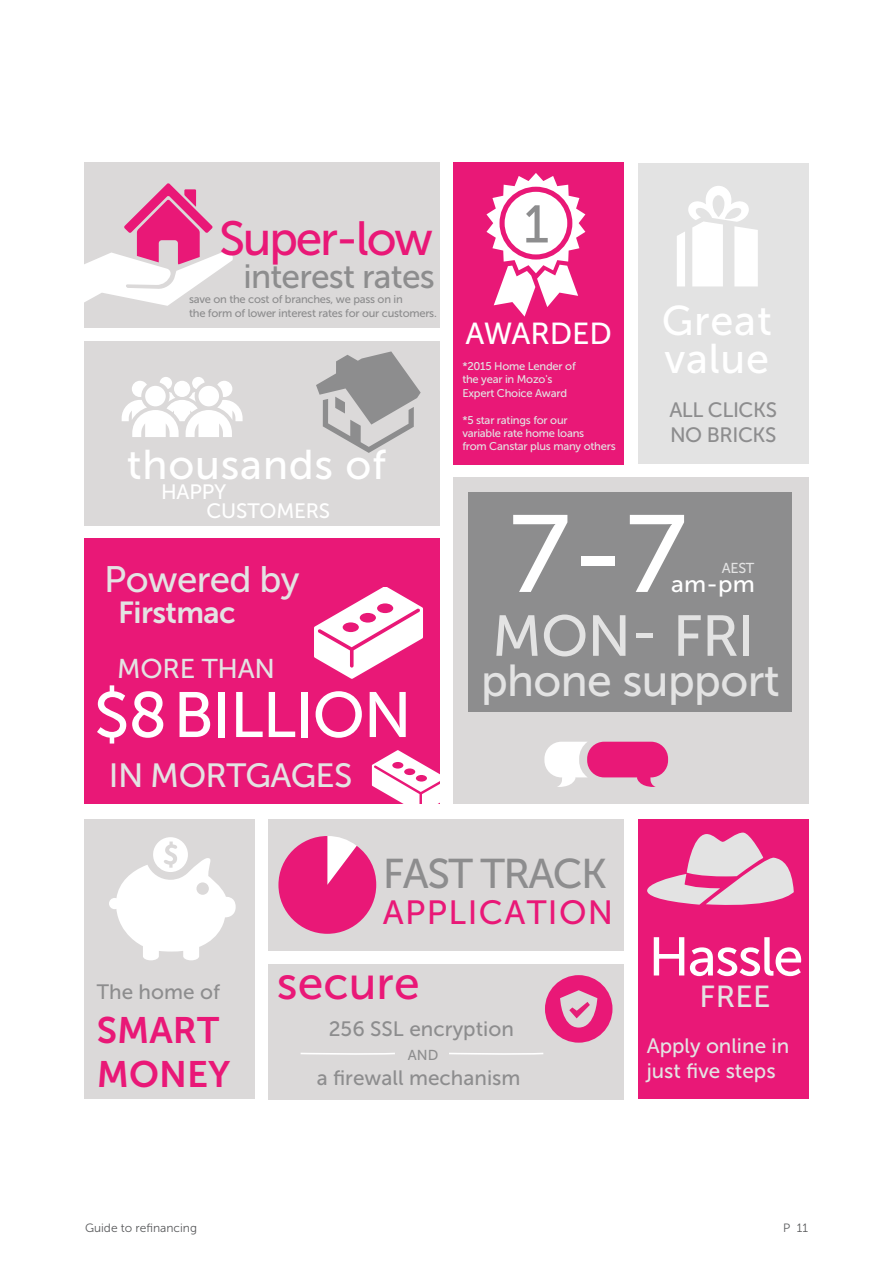
<style>
.page{position:relative;width:893px;height:1263px;background:#fff}
.page>*{position:absolute;margin:0;border:0;box-sizing:border-box;transform-origin:0 0}
.t1{font:109.2px "Museo Sans 500";color:#fff;scale:1.05 1}
.t2{font:63.9px "Museo Sans 500";letter-spacing:-.02em;color:#fff}
.t3{font:57.45px "Museo Sans 500";letter-spacing:-.015em;color:#e3e3e3}
.t4{font:54.3px "Museo Sans 500";letter-spacing:-.03em;color:#fff}
.t5{font:52.65px "Museo Sans 500";color:#8d8d8e}
.t6{font:47.85px "Museo Sans 500";letter-spacing:-.045em;color:#e91877}
.t7{font:46.35px "Museo Sans 500";color:#e91877}
.t8{font:44.7px "Museo Sans 500";letter-spacing:-.015em;color:#e3e3e3}
.t9{font:41.55px/37px "Museo Sans 500";letter-spacing:.02em;color:#fff}
.t10{font:41.55px "Museo Sans 500";letter-spacing:-.04em;color:#8d8d8e}
.t11{font:36.75px/44.1px "Museo Sans 700";color:#e91877}
.t12{font:36.75px "Museo Sans 500";letter-spacing:-.02em;color:#e3e3e3}
.t13{font:33.45px "Museo Sans 500";letter-spacing:-.025em;color:#8d8d8e}
.t14{font:33.45px "Museo Sans 500";letter-spacing:-.02em;color:#e3e3e3}
.t15{font:33.45px "Museo Sans 500";letter-spacing:.04em;color:#e91877}
.t16{font:30.3px "Museo Sans 700";letter-spacing:-.02em;color:#e3e3e3}
.t17{font:30.3px "Museo Sans 500";letter-spacing:-.005em;color:#fff}
.t18{font:30.3px "Museo Sans 500";color:#e3e3e3}
.t19{font:27.15px "Museo Sans 500";letter-spacing:-.01em;color:#e3e3e3}
.t20{font:22.95px "Museo Sans 500";color:#fff;scale:1.05 1}
.t21{font:20.7px "Museo Sans 500";color:#8d8d8e}
.t22{font:20.7px/24.9px "Museo Sans 500";color:#e3e3e3}
.t23{font:20.7px/24.9px "Museo Sans 500";letter-spacing:-.02em;color:#8d8d8e}
.t24{font:20.7px/19.2px "Museo Sans 500";letter-spacing:-.01em;color:#fff}
.t25{font:14.4px "Museo Sans 500";color:#e3e3e3}
.t26{font:14.4px "Museo Sans 500";color:#8d8d8e}
.t27{font:12px "Museo Sans 300";color:#58595b}
.t28{font:11.25px/13.5px "Museo Sans 500";letter-spacing:-.02em;color:#e3e3e3}
.t29{font:11.1px/13.4px "Museo Sans 500";letter-spacing:-.02em;color:#8d8d8e}
</style>
<div class="page">
<div style="left:453px;top:477px;width:355px;height:327px;background:#dbd9d9"></div>
<div style="left:468px;top:492px;width:324px;height:220px;background:#8d8d8e"></div>
<div style="left:85px;top:163px;width:355px;height:165px;background:#dbd9d9"></div>
<div style="left:85px;top:538px;width:355px;height:266px;background:#e91877"></div>
<div style="left:269px;top:820px;width:355px;height:131px;background:#dbd9d9"></div>
<div style="left:269px;top:964px;width:355px;height:136px;background:#dbd9d9"></div>
<div style="left:85px;top:820px;width:170px;height:279px;background:#dbd9d9"></div>
<div style="left:638px;top:820px;width:170px;height:279px;background:#e91877"></div>
<div style="left:638px;top:163px;width:170px;height:300px;background:#e3e3e3"></div>
<div style="left:85px;top:341px;width:355px;height:185px;background:#dbd9d9"></div>
<svg style="left:85px;top:183px;width:148px;height:123px"></svg>
<svg style="left:372px;top:750px;width:68px;height:54px"></svg>
<svg style="left:677px;top:186px;width:81px;height:100px"></svg>
<svg style="left:647px;top:832px;width:147px;height:73px"></svg>
<svg style="left:109px;top:837px;width:127px;height:123px"></svg>
<svg style="left:122px;top:377px;width:121px;height:60px"></svg>
<svg style="left:278px;top:836px;width:98px;height:98px"></svg>
<div style="left:587px;top:742px;width:81px;height:35px;background:#e91877;border-radius:17px"></div>
<svg style="left:634px;top:776px;width:22px;height:11px"></svg>
<svg style="left:544px;top:742px;width:44px;height:45px"></svg>
<svg style="left:316px;top:351px;width:105px;height:102px"></svg>
<svg style="left:314px;top:587px;width:109px;height:92px"></svg>
<div style="left:453px;top:163px;width:171px;height:302px;background:#e91877"></div>
<svg style="left:486px;top:173px;width:99px;height:144px"></svg>
<svg style="left:300px;top:1052px;width:244px;height:3px"></svg>
<svg style="left:545px;top:975px;width:67px;height:68px"></svg>
<h3 class="t6" style="left:219px;top:213px;width:216px">Super-low</h3>
<h3 class="t13" style="left:243px;top:258px;width:193px">interest rates</h3>
<p class="t29" style="left:189px;top:293px;width:249px">save on the cost of branches, we pass on in<br>the form of lower interest rates for our customers.</p>
<h3 class="t9" style="left:127px;top:446px;width:261px">thousands of</h3>
<h3 class="t24" style="left:207px;top:482px;width:125px;text-indent:-45px">HAPPY<br>CUSTOMERS</h3>
<h3 class="t12" style="left:104px;top:559px;width:197px">Powered by</h3>
<h3 class="t16" style="left:118px;top:596px;width:119px">Firstmac</h3>
<h3 class="t19" style="left:117px;top:654px;width:159px">MORE THAN</h3>
<h2 class="t2" style="left:94px;top:680px;width:320px">$8 BILLION</h2>
<h3 class="t14" style="left:109px;top:757px;width:245px">IN MORTGAGES</h3>
<h3 class="t5" style="left:523px;top:195px;width:27px">1</h3>
<h3 class="t17" style="left:465px;top:317px;width:148px">AWARDED</h3>
<p class="t28" style="left:462px;top:359px;width:115px">*2015 Home Lender of the year in Mozo's<br>Expert Choice Award</p>
<p class="t28" style="left:462px;top:413px;width:155px">*5 star ratings for our<br>variable rate home loans<br>from Canstar plus many others</p>
<h3 class="t9" style="left:662px;top:303px;width:112px">Great value</h3>
<h3 class="t23" style="left:669px;top:398px;width:109px">ALL CLICKS<br>NO BRICKS</h3>
<h1 class="t1" style="left:509px;top:494px;width:170px">7-7</h1>
<p class="t25" style="left:722px;top:560px;width:34px">AEST</p>
<h3 class="t20" style="left:671px;top:571px;width:81px">am-pm</h3>
<h3 class="t3" style="left:492px;top:604px;width:264px">MON- FRI</h3>
<h3 class="t8" style="left:481px;top:656px;width:300px">phone support</h3>
<h3 class="t21" style="left:97px;top:980px;width:125px">The home of</h3>
<h3 class="t11" style="left:97px;top:1008px;width:135px">SMART<br>MONEY</h3>
<h3 class="t10" style="left:383px;top:851px;width:226px">FAST TRACK</h3>
<h3 class="t15" style="left:383px;top:894px;width:232px">APPLICATION</h3>
<h3 class="t7" style="left:277px;top:957px;width:144px">secure</h3>
<h3 class="t21" style="left:329px;top:1018px;width:187px">256 SSL encryption</h3>
<p class="t26" style="left:408px;top:1047px;width:32px">AND</p>
<h3 class="t21" style="left:317px;top:1066px;width:205px">a firewall mechanism</h3>
<h3 class="t4" style="left:648px;top:927px;width:156px">Hassle</h3>
<h3 class="t18" style="left:700px;top:980px;width:72px">FREE</h3>
<h3 class="t22" style="left:647px;top:1034px;width:144px">Apply online in just five steps</h3>
<p class="t27" style="left:85px;top:1221px;width:113px">Guide to refinancing</p>
<p class="t27" style="left:783px;top:1221px;width:26px">P 11</p>
</div>
